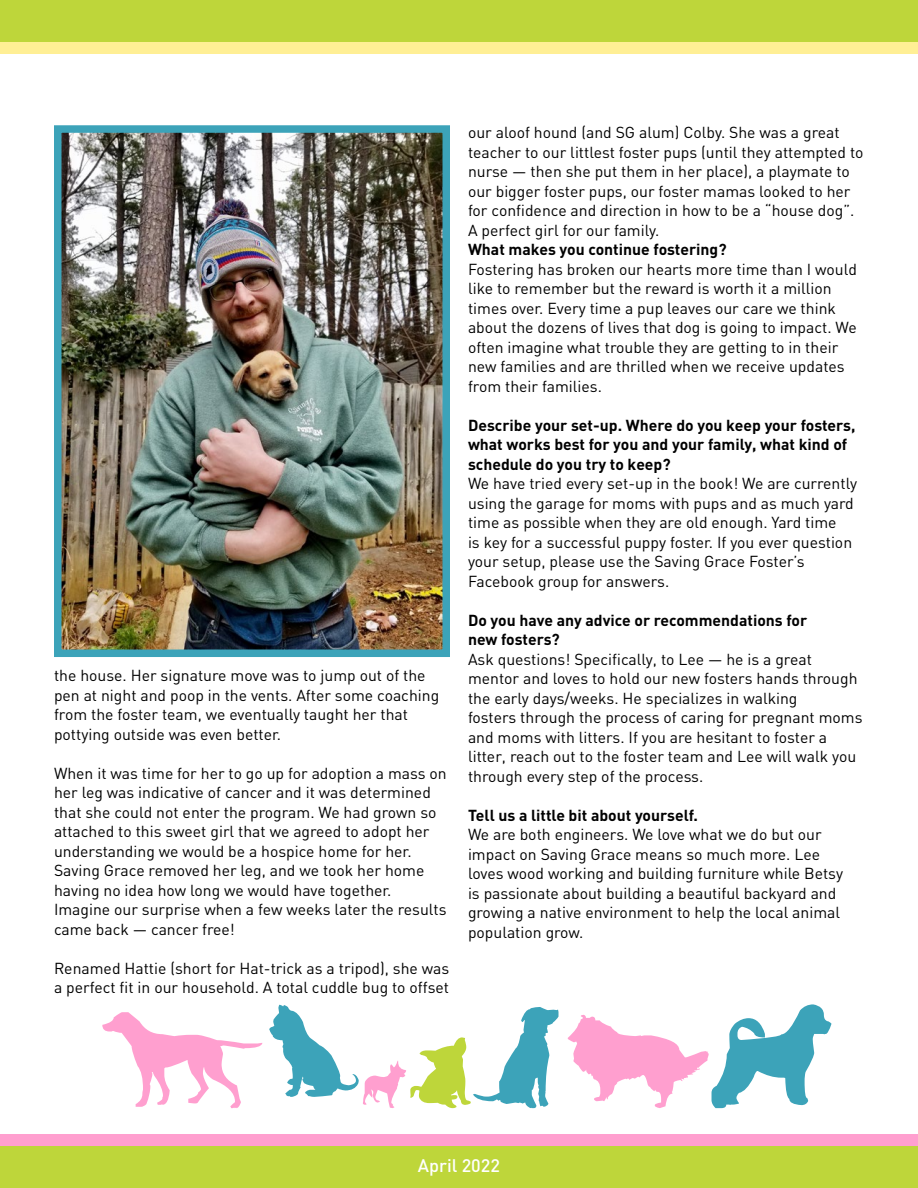
<style>
.page{position:relative;width:918px;height:1188px;background:#fff}
.page>*{position:absolute;margin:0;border:0;box-sizing:border-box;transform-origin:0 0}
.t1{font:151.5px "candogtfb";color:#ff9fcf}
.t2{font:500 18px "DIN";color:#fff}
.t3{font:15.75px/19.5px "DIN";color:#000}
.t4{font:700 15.75px/19.5px "DIN";color:#000}
.s1{color:#3ca3b9}
.s2{color:#bed63a}
</style>
<div class="page">
<div style="left:0;top:0;width:918px;height:48px;background:#bed63a"></div>
<div style="left:0;top:42px;width:918px;height:12px;background:#ffef95"></div>
<div style="left:0;top:1143px;width:918px;height:45px;background:#bed63a"></div>
<div style="left:0;top:1134px;width:918px;height:12px;background:#ff9fcf"></div>
<img style="left:63px;top:134px;width:378px;height:514px">
<div style="left:54px;top:125px;width:396px;height:532px;border:8px solid #3ca3b9"></div>
<p class="t3" style="left:54px;top:666px;width:387px">the house. Her signature move was to jump out of the pen at night and poop in the vents. After some coaching from the foster team, we eventually taught her that pottying outside was even better.</p>
<p class="t3" style="left:54px;top:763px;width:394px">When it was time for her to go up for adoption a mass on her leg was indicative of cancer and it was determined that she could not enter the program. We had grown so attached to this sweet girl that we agreed to adopt her understanding we would be a hospice home for her.<br>Saving Grace removed her leg, and we took her home having no idea how long we would have together.<br>Imagine our surprise when a few weeks later the results came back — cancer free!</p>
<p class="t3" style="left:54px;top:958px;width:397px">Renamed Hattie (short for Hat-trick as a tripod), she was a perfect fit in our household. A total cuddle bug to offset</p>
<p class="t3" style="left:468px;top:122px;width:397px">our aloof hound (and SG alum) Colby. She was a great teacher to our littlest foster pups (until they attempted to nurse — then she put them in her place), a playmate to our bigger foster pups, our foster mamas looked to her for confidence and direction in how to be a “house dog”.<br>A perfect girl for our family.</p>
<p class="t4" style="left:468px;top:239px;width:260px">What makes you continue fostering?</p>
<p class="t3" style="left:468px;top:259px;width:391px">Fostering has broken our hearts more time than I would like to remember but the reward is worth it a million times over. Every time a pup leaves our care we think about the dozens of lives that dog is going to impact. We often imagine what trouble they are getting to in their new families and are thrilled when we receive updates from their families.</p>
<p class="t4" style="left:468px;top:414px;width:389px">Describe your set-up. Where do you keep your fosters, what works best for you and your family, what kind of schedule do you try to keep?</p>
<p class="t3" style="left:468px;top:473px;width:391px">We have tried every set-up in the book! We are currently using the garage for moms with pups and as much yard time as possible when they are old enough. Yard time<br>is key for a successful puppy foster. If you ever question your setup, please use the Saving Grace Foster’s Facebook group for answers.</p>
<p class="t4" style="left:468px;top:609px;width:341px">Do you have any advice or recommendations for new fosters?</p>
<p class="t3" style="left:468px;top:649px;width:396px">Ask questions! Specifically, to Lee — he is a great mentor and loves to hold our new fosters hands through the early days/weeks. He specializes in walking<br>fosters through the process of caring for pregnant moms and moms with litters. If you are hesitant to foster a litter, reach out to the foster team and Lee will walk you through every step of the process.</p>
<p class="t4" style="left:468px;top:804px;width:231px">Tell us a little bit about yourself.</p>
<p class="t3" style="left:468px;top:824px;width:377px">We are both engineers. We love what we do but our impact on Saving Grace means so much more. Lee loves wood working and building furniture while Betsy is passionate about building a beautiful backyard and growing a native environment to help the local animal population grow.</p>
<h1 class="t1" style="left:102px;top:967px;width:733px">c<span class="s1">y</span>q<span class="s2">k</span><span class="s1">Q</span>J<span class="s1">I</span></h1>
<p class="t2" style="left:418px;top:1154px;width:84px">April 2022</p>
</div>
